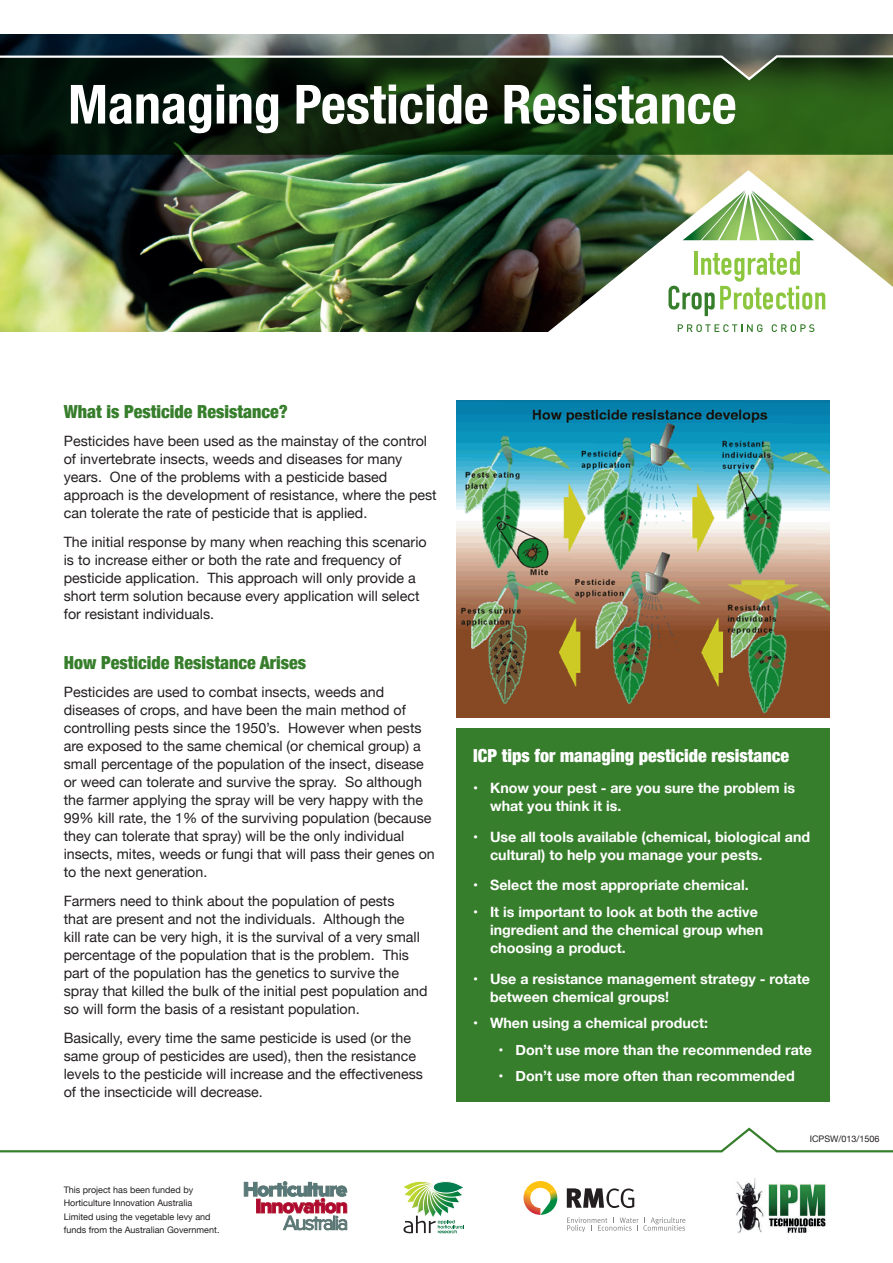
<style>
.page{position:relative;width:893px;height:1263px;background:#fff}
.page>*{position:absolute;margin:0;border:0;box-sizing:border-box;transform-origin:0 0}
.Main_title{font:700 condensed 54px "Helvetica Neue";color:#fff}
.Sub_heading{font:900 condensed 18px "Helvetica Neue";color:#377e2c}
.Sub_heading-2{font:900 condensed 18px "Helvetica Neue";color:#fff}
.Body_copy{font:14.25px/18px "Helvetica Neue";color:#231f20}
.t1{font:700 14.25px/18px "Helvetica Neue";color:#fff}
.Body_copy-2{font:9px/13.5px "Helvetica Neue";color:#231f20}
</style>
<div class="page">
<img style="left:0;top:34px;width:893px;height:298px">
<svg style="left:0;top:82px;width:893px;height:73px"></svg>
<img style="left:538px;top:170px;width:355px;height:162px">
<svg style="left:668px;top:251px;width:157px;height:65px"></svg>
<svg style="left:678px;top:324px;width:84px;height:8px"></svg>
<svg style="left:772px;top:324px;width:42px;height:8px"></svg>
<svg style="left:683px;top:190px;width:131px;height:50px"></svg>
<svg style="left:0;top:54px;width:893px;height:28px"></svg>
<svg style="left:244px;top:1181px;width:103px;height:49px"></svg>
<svg style="left:403px;top:1181px;width:61px;height:52px"></svg>
<svg style="left:567px;top:1188px;width:67px;height:20px"></svg>
<svg style="left:523px;top:1181px;width:34px;height:34px"></svg>
<svg style="left:567px;top:1217px;width:118px;height:15px"></svg>
<img style="left:736px;top:1178px;width:90px;height:55px">
<div style="left:456px;top:728px;width:373px;height:373px;background:#377e2c"></div>
<svg style="left:0;top:1127px;width:893px;height:26px"></svg>
<img style="left:456px;top:400px;width:373px;height:317px">
<p class="Main_title" style="left:68px;top:59px;width:670px">Managing Pesticide Resistance</p>
<p class="Sub_heading" style="left:64px;top:396px;width:225px">What is Pesticide Resistance?</p>
<p class="Body_copy" style="left:64px;top:433px;width:374px">Pesticides have been used as the mainstay of the control of invertebrate insects, weeds and diseases for many years. One of the problems with a pesticide based approach is the development of resistance, where the pest can tolerate the rate of pesticide that is applied.</p>
<p class="Body_copy" style="left:64px;top:534px;width:364px">The initial response by many when reaching this scenario is to increase either or both the rate and frequency of pesticide application. This approach will only provide a short term solution because every application will select for resistant individuals.</p>
<p class="Sub_heading" style="left:64px;top:647px;width:244px">How Pesticide Resistance Arises</p>
<p class="Body_copy" style="left:64px;top:684px;width:373px">Pesticides are used to combat insects, weeds and diseases of crops, and have been the main method of controlling pests since the 1950’s. However when pests are exposed to the same chemical (or chemical group) a small percentage of the population of the insect, disease or weed can tolerate and survive the spray. So although the farmer applying the spray will be very happy with the 99% kill rate, the 1% of the surviving population (because they can tolerate that spray) will be the only individual insects, mites, weeds or fungi that will pass their genes on to the next generation.</p>
<p class="Body_copy" style="left:64px;top:893px;width:365px">Farmers need to think about the population of pests<br>that are present and not the individuals. Although the<br>kill rate can be very high, it is the survival of a very small percentage of the population that is the problem. This part of the population has the genetics to survive the spray that killed the bulk of the initial pest population and so will form the basis of a resistant population.</p>
<p class="Body_copy" style="left:64px;top:1029px;width:361px">Basically, every time the same pesticide is used (or the same group of pesticides are used), then the resistance levels to the pesticide will increase and the effectiveness of the insecticide will decrease.</p>
<p class="Body_copy-2" style="left:64px;top:1183px;width:157px">This project has been funded by Horticulture Innovation Australia Limited using the vegetable levy and funds from the Australian Government.</p>
<p class="Sub_heading-2" style="left:473px;top:741px;width:318px">ICP tips for managing pesticide resistance</p>
<p class="t1" style="left:490px;top:779px;width:307px;text-indent:-17px">• Know your pest - are you sure the problem is what you think it is.</p>
<p class="t1" style="left:490px;top:828px;width:322px;text-indent:-17px">• Use all tools available (chemical, biological and cultural) to help you manage your pests.</p>
<p class="t1" style="left:473px;top:877px;width:277px">• Select the most appropriate chemical.</p>
<p class="t1" style="left:490px;top:903px;width:275px;text-indent:-17px">• It is important to look at both the active ingredient and the chemical group when choosing a product.</p>
<p class="t1" style="left:490px;top:970px;width:321px;text-indent:-17px">• Use a resistance management strategy - rotate between chemical groups!</p>
<p class="t1" style="left:473px;top:1014px;width:236px">• When using a chemical product:</p>
<p class="t1" style="left:499px;top:1041px;width:315px">• Don’t use more than the recommended rate</p>
<p class="t1" style="left:499px;top:1067px;width:298px">• Don’t use more often than recommended</p>
<p class="Body_copy-2" style="left:810px;top:1133px;width:71px">ICPSW/013/1506</p>
</div>
